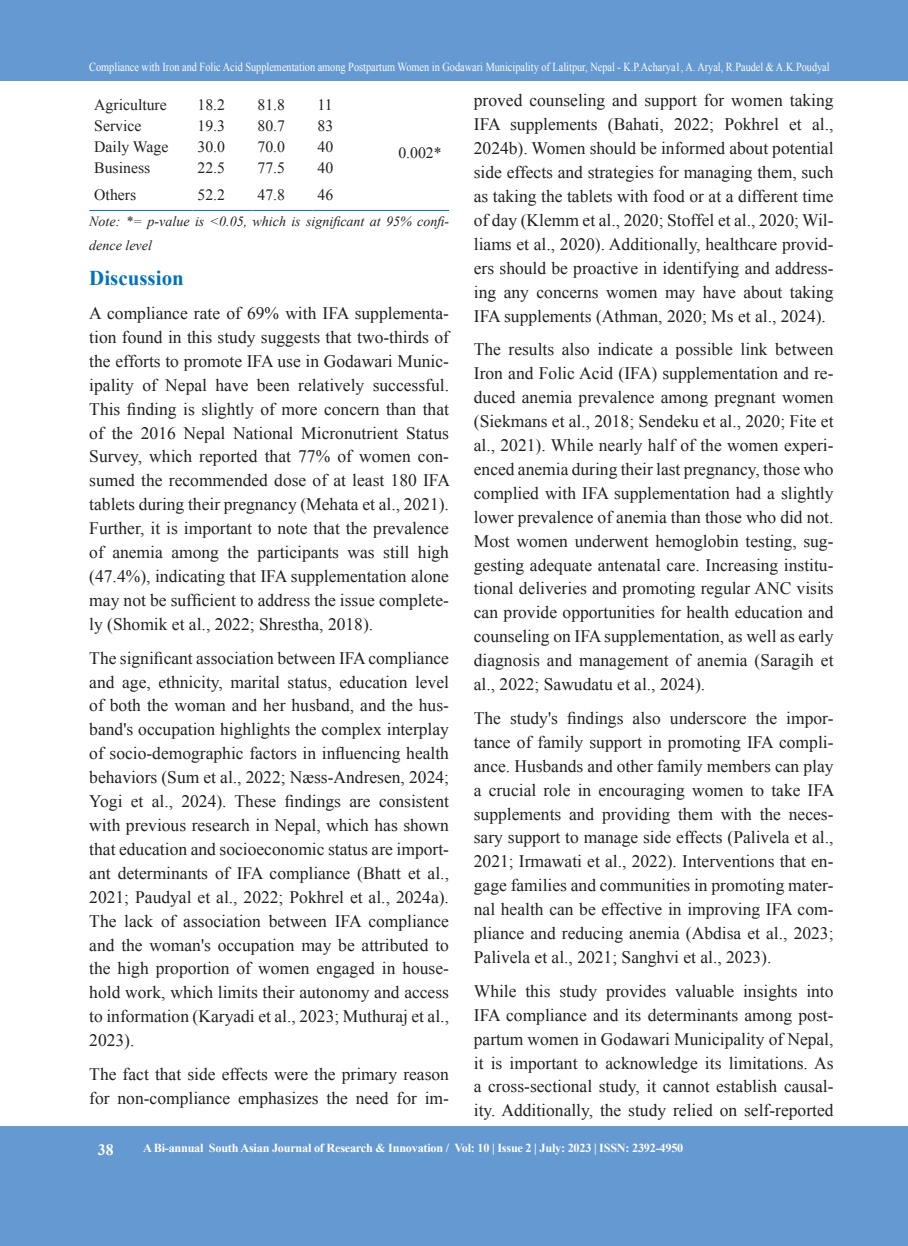
<style>
.page{position:relative;width:908px;height:1246px;background:#fff}
.page>*{position:absolute;margin:0;border:0;box-sizing:border-box;transform-origin:0 0}
.t1{font:700 21px "Times New Roman";color:#0072bc}
.t2{font:17.5px/23.8px "Times New Roman";color:#231f20;text-align:justify}
.t3{font:15.75px "Times New Roman";color:#231f20}
.t4{font:700 15.75px "Times New Roman";color:#fff}
.t5{font:italic 14px/24.5px "Times New Roman";color:#231f20}
.t6{font:12.25px "Times New Roman";color:#fff;scale:.84 1}
.t7{font:700 12.25px "Times New Roman";letter-spacing:-.02em;color:#fff}
</style>
<div class="page">
<div style="left:0;top:1126px;width:908px;height:119px;background:#6599d1"></div>
<div style="left:0;top:0;width:908px;height:81px;background:#6599d1"></div>
<hr style="left:391px;top:210px;width:58px;height:1px;background:#0072bc">
<hr style="left:89px;top:210px;width:103px;height:1px;background:#0072bc">
<hr style="left:192px;top:210px;width:60px;height:1px;background:#0072bc">
<hr style="left:252px;top:210px;width:60px;height:1px;background:#0072bc">
<hr style="left:312px;top:210px;width:79px;height:1px;background:#0072bc">
<p class="t6" style="left:89px;top:58px;width:883px">Compliance with Iron and Folic Acid Supplementation among Postpartum Women in Godawari Municipality of Lalitpur, Nepal - K.P.Acharya1, A. Aryal, R.Paudel &amp; A.K.Poudyal</p>
<p class="t3" style="left:94px;top:94px;width:74px">Agriculture</p>
<p class="t3" style="left:197px;top:94px;width:29px">18.2</p>
<p class="t3" style="left:257px;top:94px;width:29px">81.8</p>
<p class="t3" style="left:317px;top:94px;width:17px">11</p>
<p class="t3" style="left:94px;top:115px;width:49px">Service</p>
<p class="t3" style="left:197px;top:115px;width:29px">19.3</p>
<p class="t3" style="left:257px;top:115px;width:29px">80.7</p>
<p class="t3" style="left:317px;top:115px;width:17px">83</p>
<p class="t3" style="left:94px;top:136px;width:76px">Daily Wage</p>
<p class="t3" style="left:197px;top:136px;width:29px">30.0</p>
<p class="t3" style="left:257px;top:136px;width:29px">70.0</p>
<p class="t3" style="left:317px;top:136px;width:17px">40</p>
<p class="t3" style="left:94px;top:157px;width:58px">Business</p>
<p class="t3" style="left:197px;top:157px;width:29px">22.5</p>
<p class="t3" style="left:257px;top:157px;width:29px">77.5</p>
<p class="t3" style="left:317px;top:157px;width:17px">40</p>
<p class="t3" style="left:94px;top:184px;width:43px">Others</p>
<p class="t3" style="left:197px;top:184px;width:29px">52.2</p>
<p class="t3" style="left:257px;top:184px;width:29px">47.8</p>
<p class="t3" style="left:317px;top:184px;width:17px">46</p>
<p class="t5" style="left:89px;top:208px;width:361px">Note: *= p-value is &lt;0.05, which is significant at 95% confi&shy;dence level</p>
<p class="t1" style="left:89px;top:263px;width:96px">Discussion</p>
<p class="t2" style="left:89px;top:301px;width:362px">A compliance rate of 69% with IFA supplementa&shy;tion found in this study suggests that two-thirds of the efforts to promote IFA use in Godawari Munic&shy;ipality of Nepal have been relatively successful.<br>This finding is slightly of more concern than that of the 2016 Nepal National Micronutrient Status Survey, which reported that 77% of women con&shy;sumed the recommended dose of at least 180 IFA tablets during their pregnancy (Mehata et al., 2021).<br>Further, it is important to note that the prevalence of anemia among the participants was still high (47.4%), indicating that IFA supplementation alone may not be sufficient to address the issue complete&shy;ly (Shomik et al., 2022; Shrestha, 2018).</p>
<p class="t2" style="left:89px;top:645px;width:361px">The significant association between IFA compliance and age, ethnicity, marital status, education level of both the woman and her husband, and the hus&shy;band's occupation highlights the complex interplay of socio-demographic factors in influencing health behaviors (Sum et al., 2022; Næss-Andresen, 2024; Yogi et al., 2024). These findings are consistent with previous research in Nepal, which has shown that education and socioeconomic status are import&shy;ant determinants of IFA compliance (Bhatt et al., 2021; Paudyal et al., 2022; Pokhrel et al., 2024a).<br>The lack of association between IFA compliance and the woman's occupation may be attributed to the high proportion of women engaged in house&shy;hold work, which limits their autonomy and access to information (Karyadi et al., 2023; Muthuraj et al., 2023).</p>
<p class="t2" style="left:89px;top:1061px;width:361px">The fact that side effects were the primary reason for non-compliance emphasizes the need for im-</p>
<p class="t3" style="left:398px;top:142px;width:45px">0.002*</p>
<p class="t2" style="left:474px;top:88px;width:361px">proved counseling and support for women taking IFA supplements (Bahati, 2022; Pokhrel et al., 2024b). Women should be informed about potential side effects and strategies for managing them, such as taking the tablets with food or at a different time of day (Klemm et al., 2020; Stoffel et al., 2020; Wil&shy;liams et al., 2020). Additionally, healthcare provid&shy;ers should be proactive in identifying and address&shy;ing any concerns women may have about taking IFA supplements (Athman, 2020; Ms et al., 2024).</p>
<p class="t2" style="left:474px;top:337px;width:361px">The results also indicate a possible link between Iron and Folic Acid (IFA) supplementation and re&shy;duced anemia prevalence among pregnant women (Siekmans et al., 2018; Sendeku et al., 2020; Fite et al., 2021). While nearly half of the women experi&shy;enced anemia during their last pregnancy, those who complied with IFA supplementation had a slightly lower prevalence of anemia than those who did not.<br>Most women underwent hemoglobin testing, sug&shy;gesting adequate antenatal care. Increasing institu&shy;tional deliveries and promoting regular ANC visits can provide opportunities for health education and counseling on IFA supplementation, as well as early diagnosis and management of anemia (Saragih et al., 2022; Sawudatu et al., 2024).</p>
<p class="t2" style="left:474px;top:705px;width:362px">The study's findings also underscore the impor&shy;tance of family support in promoting IFA compli&shy;ance. Husbands and other family members can play a crucial role in encouraging women to take IFA supplements and providing them with the neces&shy;sary support to manage side effects (Palivela et al., 2021; Irmawati et al., 2022). Interventions that en&shy;gage families and communities in promoting mater&shy;nal health can be effective in improving IFA com&shy;pliance and reducing anemia (Abdisa et al., 2023; Palivela et al., 2021; Sanghvi et al., 2023).</p>
<p class="t2" style="left:474px;top:978px;width:361px">While this study provides valuable insights into IFA compliance and its determinants among post&shy;partum women in Godawari Municipality of Nepal, it is important to acknowledge its limitations. As a cross-sectional study, it cannot establish causal&shy;ity. Additionally, the study relied on self-reported</p>
<p class="t4" style="left:98px;top:1138px;width:17px">38</p>
<p class="t7" style="left:143px;top:1139px;width:542px">A Bi-annual South Asian Journal of Research &amp; Innovation / Vol: 10 | Issue 2 | July: 2023 | ISSN: 2392-4950</p>
</div>
